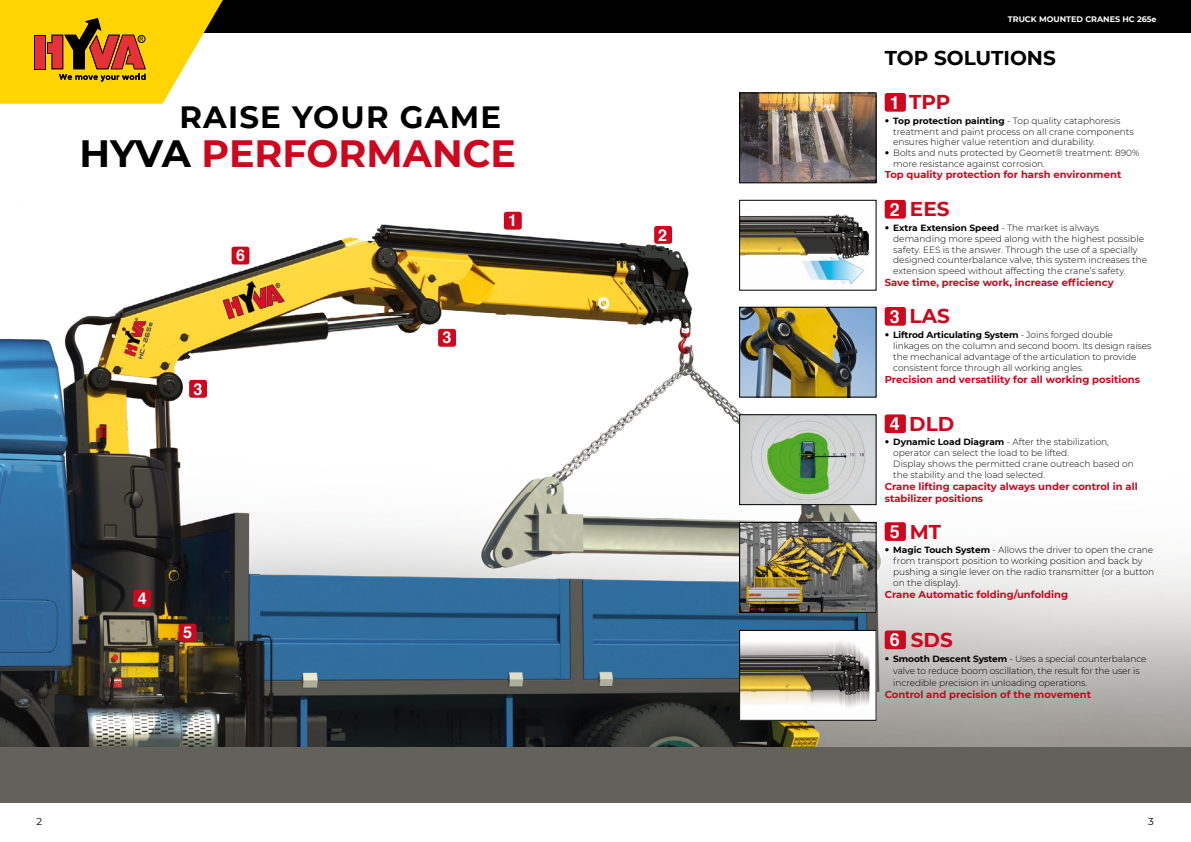
<style>
.page{position:relative;width:1191px;height:842px;background:#fff}
.page>*{position:absolute;margin:0;border:0;box-sizing:border-box;transform-origin:0 0}
.t1{font:700 38px "Montserrat";color:#cd071e}
.t2{font:700 30.8px "Montserrat";letter-spacing:.04em;color:#000}
.t3{font:700 20px "Montserrat";color:#cd071e}
.t4{font:700 20px "Montserrat";color:#000}
.t5{font:700 16.2px "Helvetica";color:#fff}
.t6{font:700 10px/12px "Montserrat";color:#cd071e}
.t7{font:10px "Montserrat";color:#000}
.t8{font:300 9px/10.8px "Montserrat";color:#000}
.t9{font:700 8px "Montserrat";color:#fff}
.s1{color:#000}
.s2{font-family:"Helvetica";font-size:18px;color:#fff}
.s3{font-family:"Helvetica"}
.s4{font-weight:700}
</style>
<div class="page">
<img style="left:0;top:95px;width:1191px;height:652px">
<div style="left:504px;top:212px;width:18px;height:18px;background:#cd071e;border-radius:3px"></div>
<div style="left:654px;top:226px;width:18px;height:18px;background:#cd071e;border-radius:3px"></div>
<div style="left:438px;top:329px;width:18px;height:18px;background:#cd071e;border-radius:3px"></div>
<div style="left:133px;top:590px;width:18px;height:17px;background:#cd071e;border-radius:3px"></div>
<div style="left:179px;top:624px;width:17px;height:17px;background:#cd071e;border-radius:3px"></div>
<div style="left:232px;top:247px;width:17px;height:17px;background:#cd071e;border-radius:3px"></div>
<div style="left:189px;top:380px;width:18px;height:18px;background:#cd071e;border-radius:3px"></div>
<div style="left:0;top:747px;width:1191px;height:55px;background:#62615c"></div>
<img style="left:741px;top:202px;width:133px;height:86px">
<div style="left:739px;top:200px;width:137px;height:90px;border:1px solid #000"></div>
<img style="left:741px;top:309px;width:133px;height:86px">
<div style="left:739px;top:307px;width:137px;height:90px;border:1px solid #000"></div>
<img style="left:741px;top:417px;width:133px;height:86px">
<div style="left:739px;top:415px;width:137px;height:90px;border:1px solid #000"></div>
<img style="left:741px;top:524px;width:133px;height:86px">
<div style="left:739px;top:522px;width:137px;height:90px;border:1px solid #000"></div>
<img style="left:741px;top:95px;width:133px;height:86px">
<div style="left:739px;top:93px;width:137px;height:90px;border:1px solid #000"></div>
<img style="left:741px;top:632px;width:133px;height:86px">
<div style="left:739px;top:630px;width:137px;height:90px;border:1px solid #000"></div>
<div style="left:884px;top:200px;width:22px;height:19px;background:#cd071e;border-radius:3px"></div>
<div style="left:884px;top:307px;width:22px;height:19px;background:#cd071e;border-radius:3px"></div>
<div style="left:884px;top:414px;width:22px;height:19px;background:#cd071e;border-radius:3px"></div>
<div style="left:884px;top:630px;width:22px;height:19px;background:#cd071e;border-radius:3px"></div>
<div style="left:884px;top:522px;width:22px;height:19px;background:#cd071e;border-radius:3px"></div>
<div style="left:884px;top:93px;width:22px;height:19px;background:#cd071e;border-radius:3px"></div>
<div style="left:0;top:0;width:1191px;height:33px;background:#000"></div>
<svg style="left:0;top:0;width:223px;height:104px;background:#e8bb24"></svg>
<p class="t9" style="left:1007px;top:14px;width:150px">TRUCK MOUNTED CRANES HC 265e</p>
<h2 class="t2" style="left:179px;top:94px;width:323px">RAISE YOUR GAME</h2>
<h1 class="t1" style="left:79px;top:126px;width:438px"><span class="s1">HYVA</span> PERFORMANCE</h1>
<h3 class="t5" style="left:236px;top:243px;width:11px">6</h3>
<h3 class="t5" style="left:193px;top:376px;width:11px">3</h3>
<h3 class="t5" style="left:138px;top:586px;width:11px">4</h3>
<h3 class="t5" style="left:183px;top:619px;width:11px">5</h3>
<h3 class="t5" style="left:442px;top:325px;width:11px">3</h3>
<h3 class="t5" style="left:508px;top:208px;width:11px">1</h3>
<h3 class="t5" style="left:658px;top:222px;width:11px">2</h3>
<h3 class="t4" style="left:884px;top:43px;width:173px">TOP SOLUTIONS</h3>
<h3 class="t3" style="left:889px;top:88px;width:62px"><span class="s2">1</span> TPP</h3>
<p class="t8" style="left:893px;top:115px;width:242px;text-indent:-9px"><span class="s3">•</span> <span class="s4">Top protection painting</span> - Top quality cataphoresis treatment and paint process on all crane components ensures higher value retention and durability.</p>
<p class="t8" style="left:893px;top:147px;width:248px;text-indent:-9px"><span class="s3">•</span> Bolts and nuts protected by Geomet® treatment: 890% more resistance against corrosion.</p>
<p class="t6" style="left:884px;top:168px;width:238px">Top quality protection for harsh environment</p>
<h3 class="t3" style="left:889px;top:195px;width:61px"><span class="s2">2</span> EES</h3>
<p class="t8" style="left:893px;top:222px;width:255px;text-indent:-9px"><span class="s3">•</span> <span class="s4">Extra Extension Speed</span> - The market is always demanding more speed along with the highest possible safety. EES is the answer. Through the use of a specially designed counterbalance valve, this system increases the extension speed without affecting the crane’s safety.</p>
<p class="t6" style="left:884px;top:276px;width:230px">Save time, precise work, increase efficiency</p>
<h3 class="t3" style="left:889px;top:302px;width:62px"><span class="s2">3</span> LAS</h3>
<p class="t8" style="left:893px;top:329px;width:260px;text-indent:-9px"><span class="s3">•</span> <span class="s4">Liftrod Articulating System</span> - Joins forged double linkages on the column and second boom. Its design raises the mechanical advantage of the articulation to provide consistent force through all working angles.</p>
<p class="t6" style="left:884px;top:372px;width:257px">Precision and versatility for all working positions</p>
<h3 class="t3" style="left:889px;top:409px;width:66px"><span class="s2">4</span> DLD</h3>
<p class="t8" style="left:893px;top:437px;width:242px;text-indent:-9px"><span class="s3">•</span> <span class="s4">Dynamic Load Diagram</span> - After the stabilization, operator can select the load to be lifted.<br>Display shows the permitted crane outreach based on the stability and the load selected.</p>
<p class="t6" style="left:884px;top:480px;width:254px">Crane lifting capacity always under control in all stabilizer positions</p>
<h3 class="t3" style="left:889px;top:517px;width:53px"><span class="s2">5</span> MT</h3>
<p class="t8" style="left:893px;top:544px;width:262px;text-indent:-9px"><span class="s3">•</span> <span class="s4">Magic Touch System</span> - Allows the driver to open the crane from transport position to working position and back by pushing a single lever on the radio transmitter (or a button on the display).</p>
<p class="t6" style="left:884px;top:588px;width:185px">Crane Automatic folding/unfolding</p>
<h3 class="t3" style="left:889px;top:625px;width:65px"><span class="s2">6</span> SDS</h3>
<p class="t8" style="left:893px;top:652px;width:255px;line-height:12px;text-indent:-9px"><span class="s3">•</span> <span class="s4">Smooth Descent System</span> - Uses a special counterbalance valve to reduce boom oscillation, the result for the user is incredible precision in unloading operations.</p>
<p class="t6" style="left:884px;top:688px;width:208px">Control and precision of the movement</p>
<p class="t7" style="left:37px;top:815px;width:7px">2</p>
<p class="t7" style="left:1148px;top:815px;width:7px">3</p>
</div>
